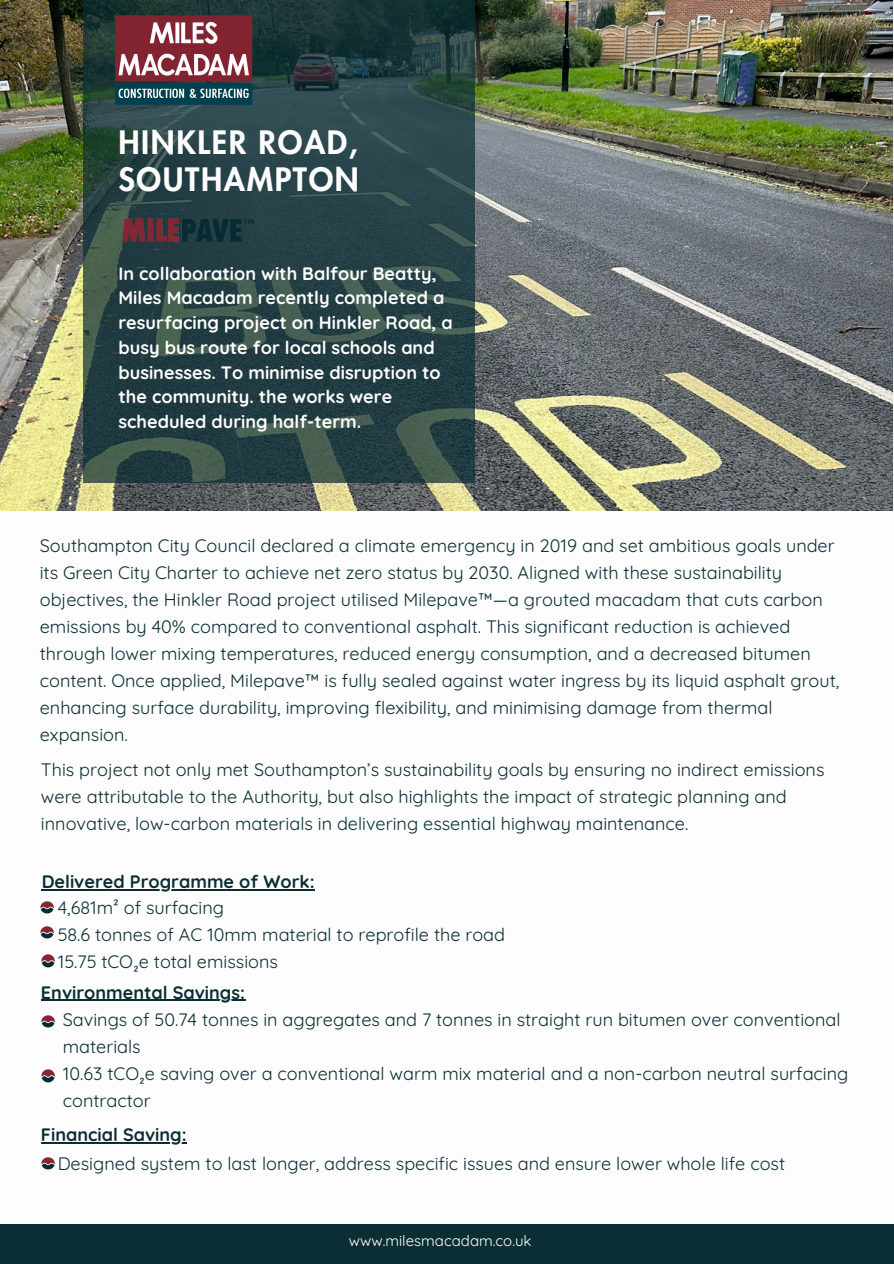
<style>
.page{position:relative;width:894px;height:1264px;background:#fff}
.page>*{position:absolute;margin:0;border:0;box-sizing:border-box;transform-origin:0 0}
.t1{font:800 31.5px/37.2px "Futura LT Pro";letter-spacing:.05em;color:#fdfdfd}
.t2{font:18px/27px "Quicksand";color:#0a2e34}
.t3{font:700 18px/24.8px "Quicksand";color:#fdfdfd}
.t4{font:700 18px "Quicksand";color:#0a2e34}
.t5{font:15px "Quicksand";color:#fff}
</style>
<div class="page">
<img style="left:0;top:0;width:892px;height:510px">
<svg style="left:84px;top:0;width:391px;height:483px;fill:#254045"></svg>
<div style="left:0;top:1224px;width:893px;height:39px;background:#0a2e34"></div>
<svg style="left:42px;top:1157px;width:12px;height:12px"></svg>
<img style="left:111px;top:8px;width:145px;height:102px">
<img style="left:118px;top:216px;width:139px;height:28px">
<hr style="left:42px;top:889px;width:272px;height:1px;background:#0a2e34">
<svg style="left:41px;top:901px;width:12px;height:12px"></svg>
<svg style="left:41px;top:926px;width:12px;height:12px"></svg>
<svg style="left:42px;top:954px;width:12px;height:13px"></svg>
<svg style="left:42px;top:1015px;width:12px;height:12px"></svg>
<svg style="left:42px;top:1069px;width:12px;height:13px"></svg>
<hr style="left:41px;top:1142px;width:145px;height:1px;background:#0a2e34">
<hr style="left:41px;top:999px;width:204px;height:1px;background:#0a2e34">
<h3 class="t1" style="left:118px;top:125px;width:242px">HINKLER ROAD,<br>SOUTHAMPTON</h3>
<p class="t3" style="left:118px;top:260px;width:336px">In collaboration with Balfour Beatty, Miles Macadam recently completed a resurfacing project on Hinkler Road, a busy bus route for local schools and businesses. To minimise disruption to the community. the works were scheduled during half-term.</p>
<p class="t2" style="left:40px;top:531px;width:800px">Southampton City Council declared a climate emergency in 2019 and set ambitious goals under its Green City Charter to achieve net zero status by 2030. Aligned with these sustainability objectives, the Hinkler Road project utilised Milepave™—a grouted macadam that cuts carbon emissions by 40% compared to conventional asphalt. This significant reduction is achieved through lower mixing temperatures, reduced energy consumption, and a decreased bitumen content. Once applied, Milepave™ is fully sealed against water ingress by its liquid asphalt grout, enhancing surface durability, improving flexibility, and minimising damage from thermal expansion.</p>
<p class="t2" style="left:41px;top:755px;width:784px">This project not only met Southampton’s sustainability goals by ensuring no indirect emissions were attributable to the Authority, but also highlights the impact of strategic planning and innovative, low-carbon materials in delivering essential highway maintenance.</p>
<h3 class="t4" style="left:42px;top:869px;width:274px">Delivered Programme of Work:</h3>
<h3 class="t2" style="left:58px;top:893px;width:449px">4,681m² of surfacing<br>58.6 tonnes of AC 10mm material to reprofile the road<br>15.75 tCO₂e total emissions</h3>
<h2 class="t4" style="left:41px;top:980px;width:205px">Environmental Savings:</h2>
<p class="t2" style="left:63px;top:1005px;width:786px">Savings of 50.74 tonnes in aggregates and 7 tonnes in straight run bitumen over conventional materials<br>10.63 tCO₂e saving over a conventional warm mix material and a non-carbon neutral surfacing contractor</p>
<p class="t4" style="left:41px;top:1123px;width:147px">Financial Saving:</p>
<h3 class="t2" style="left:58px;top:1149px;width:728px">Designed system to last longer, address specific issues and ensure lower whole life cost</h3>
<h2 class="t5" style="left:349px;top:1231px;width:184px">www.milesmacadam.co.uk</h2>
</div>
